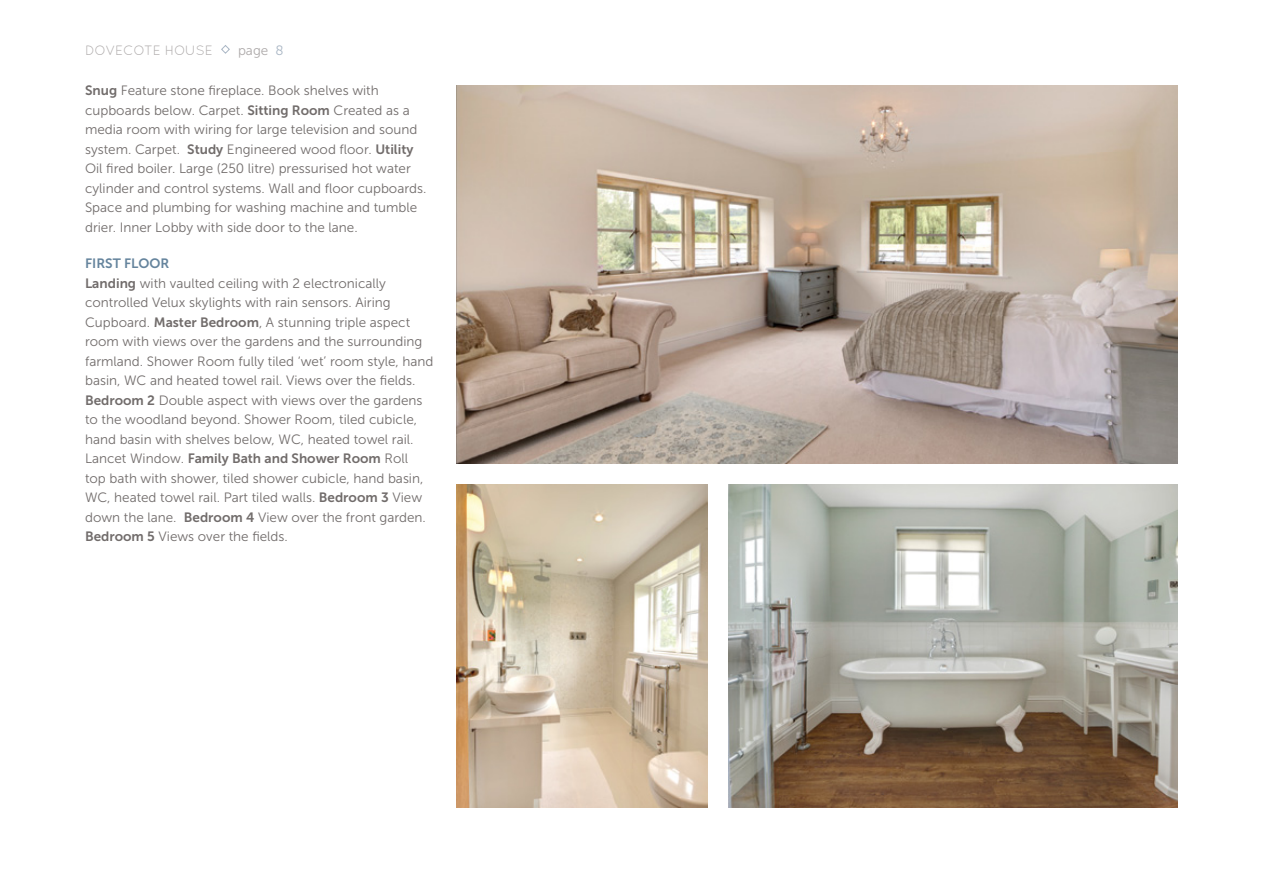
<style>
.page{position:relative;width:1263px;height:893px;background:#fff}
.page>*{position:absolute;margin:0;border:0;box-sizing:border-box;transform-origin:0 0}
._06_Body{font:13.5px/19.5px "Museo Sans 300";color:#716c6b}
.t1{font:13.5px "Quicksand";letter-spacing:-.02em;color:#aeaaaa}
._08_Sub_Headings{font:13.5px "Museo Sans 700";color:#65849d}
.t2{font:13.5px "Museo Sans 300";color:#aeaaaa}
.s1{color:#aab7c5}
.s2{font-family:"Museo Sans 700"}
</style>
<div class="page">
<svg style="left:221px;top:45px;width:9px;height:9px"></svg>
<img style="left:729px;top:485px;width:449px;height:323px">
<img style="left:456px;top:85px;width:722px;height:378px">
<img style="left:456px;top:485px;width:251px;height:323px">
<p class="t1" style="left:85px;top:43px;width:129px">DOVECOTE HOUSE</p>
<p class="t2" style="left:238px;top:43px;width:47px">page <span class="s1">8</span></p>
<p class="_06_Body" style="left:85px;top:81px;width:343px"><span class="s2">Snug</span> Feature stone fireplace. Book shelves with cupboards below. Carpet. <span class="s2">Sitting Room</span> Created as a media room with wiring for large television and sound system. Carpet. <span class="s2">Study</span> Engineered wood floor. <span class="s2">Utility </span>Oil fired boiler. Large (250 litre) pressurised hot water cylinder and control systems. Wall and floor cupboards.<br>Space and plumbing for washing machine and tumble drier. Inner Lobby with side door to the lane.</p>
<p class="_08_Sub_Headings" style="left:85px;top:256px;width:86px">FIRST FLOOR</p>
<p class="_06_Body" style="left:85px;top:273px;width:350px"><span class="s2">Landing</span> with vaulted ceiling with 2 electronically controlled Velux skylights with rain sensors. Airing Cupboard. <span class="s2">Master Bedroom</span>, A stunning triple aspect room with views over the gardens and the surrounding farmland. Shower Room fully tiled ‘wet’ room style, hand basin, WC and heated towel rail. Views over the fields.<br><span class="s2">Bedroom 2</span> Double aspect with views over the gardens to the woodland beyond. Shower Room, tiled cubicle, hand basin with shelves below, WC, heated towel rail.<br>Lancet Window. <span class="s2">Family Bath and Shower Room</span> Roll<br>top bath with shower, tiled shower cubicle, hand basin, WC, heated towel rail. Part tiled walls. <span class="s2">Bedroom 3</span> View down the lane. <span class="s2">Bedroom 4</span> View over the front garden.<br><span class="s2">Bedroom 5</span> Views over the fields.</p>
</div>
